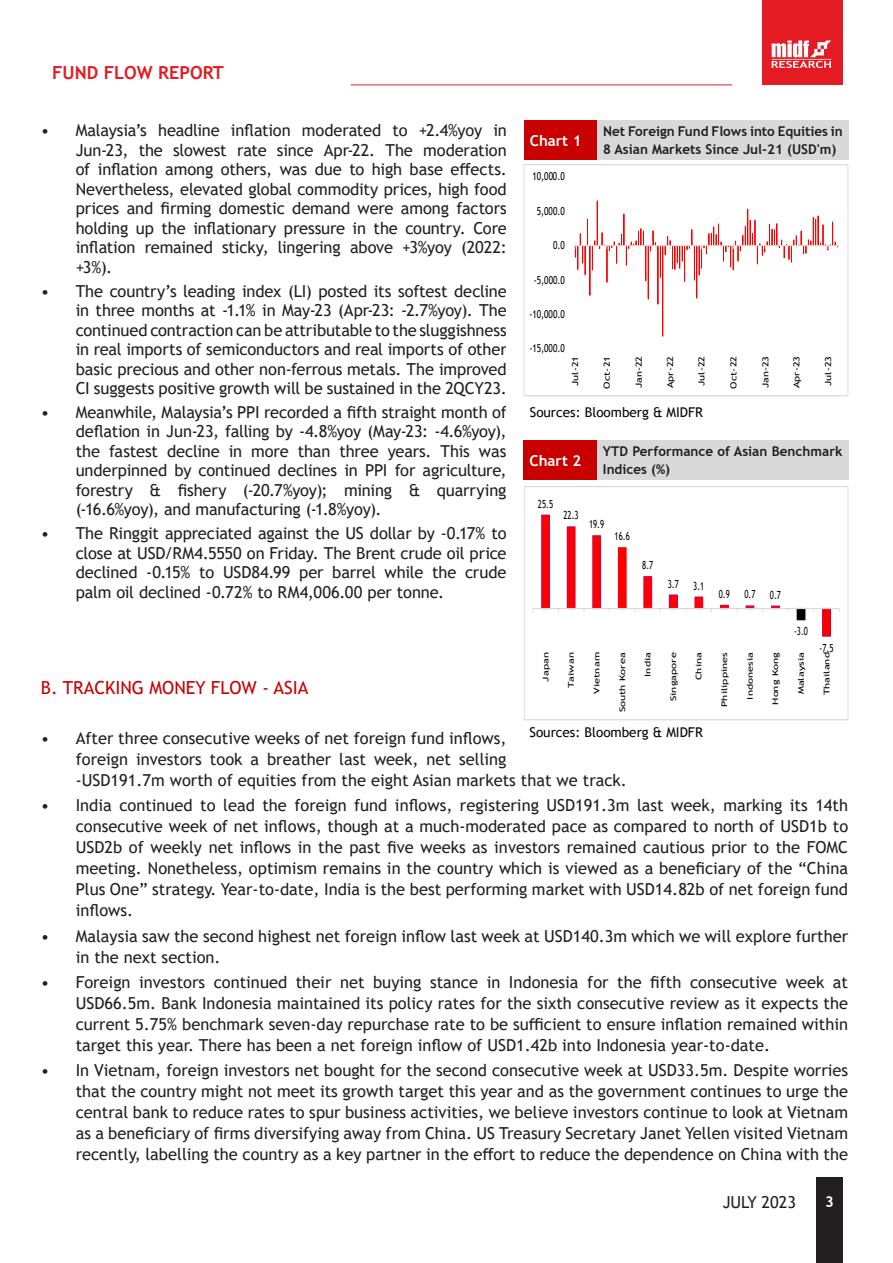
<style>
.page{position:relative;width:893px;height:1263px;background:#fff}
.page>*{position:absolute;margin:0;border:0;box-sizing:border-box;transform-origin:0 0}
.t1{font:18px "Trebuchet MS";color:#c80000}
.t2{font:700 18px "Trebuchet MS";color:#e41b23}
.t3{font:16.5px/19.5px "Trebuchet MS";color:#231f20;text-align:justify}
._7__Table_Indices{font:700 15px "Trebuchet MS";color:#fff}
.chart_title{font:700 13.5px/18px "Trebuchet MS";color:#231f20}
._7__Table_Indices-2{font:13.5px "Trebuchet MS";color:#040503}
.t4{font:11.1px "Trebuchet MS";letter-spacing:.005em;color:#000;scale:.7 1}
.t5{font:10.95px "Trebuchet MS";letter-spacing:.005em;color:#000;scale:.76 1}
.t6{font:8.4px "Trebuchet MS";letter-spacing:.005em;color:#000;scale:1.31 1}
.t7{font:7.8px "Trebuchet MS";letter-spacing:.005em;color:#000;scale:1.43 1}
</style>
<div class="page">
<div style="left:816px;top:1178px;width:27px;height:85px;background:#231f20"></div>
<hr style="left:351px;top:85px;width:381px;height:1px;background:#e41b23">
<div style="left:762px;top:0;width:80px;height:84px;background:#e41b23"></div>
<img style="left:771px;top:40px;width:61px;height:28px">
<div style="left:524px;top:120px;width:73px;height:40px;background:#c80000"></div>
<div style="left:597px;top:120px;width:252px;height:40px;background:#d9d9d9"></div>
<div style="left:524px;top:440px;width:73px;height:40px;background:#c80000"></div>
<div style="left:597px;top:440px;width:251px;height:40px;background:#d9d9d9"></div>
<hr style="left:575px;top:245px;width:264px;height:1px;background:#d9d9d9">
<svg style="left:575px;top:200px;width:263px;height:137px"></svg>
<div style="left:524px;top:164px;width:324px;height:232px;border:1px solid #d9d9d9"></div>
<div style="left:542px;top:515px;width:8px;height:93px;background:#f00"></div>
<div style="left:541px;top:515px;width:9px;height:94px;border:1px solid #c06"></div>
<div style="left:567px;top:527px;width:8px;height:81px;background:#f00"></div>
<div style="left:567px;top:527px;width:8px;height:82px;border:1px solid #c06"></div>
<div style="left:593px;top:536px;width:8px;height:72px;background:#f00"></div>
<div style="left:592px;top:535px;width:9px;height:74px;border:1px solid #c06"></div>
<div style="left:618px;top:548px;width:8px;height:60px;background:#f00"></div>
<div style="left:618px;top:547px;width:9px;height:62px;border:1px solid #f00"></div>
<div style="left:644px;top:577px;width:8px;height:31px;background:#f00"></div>
<div style="left:643px;top:576px;width:9px;height:33px;border:1px solid #c06"></div>
<div style="left:669px;top:595px;width:8px;height:13px;background:#f00"></div>
<div style="left:669px;top:595px;width:9px;height:14px;border:1px solid #c06"></div>
<div style="left:695px;top:597px;width:8px;height:11px;background:#f00"></div>
<div style="left:694px;top:597px;width:9px;height:12px;border:1px solid #c06"></div>
<svg style="left:746px;top:606px;width:8px;height:2px"></svg>
<svg style="left:771px;top:606px;width:9px;height:2px"></svg>
<div style="left:797px;top:608px;width:8px;height:12px;background:#000"></div>
<div style="left:797px;top:608px;width:8px;height:12px;border:1px solid #000"></div>
<div style="left:822px;top:608px;width:9px;height:28px;background:#f00"></div>
<div style="left:822px;top:608px;width:9px;height:28px;border:1px solid #c06"></div>
<svg style="left:720px;top:605px;width:9px;height:3px"></svg>
<hr style="left:533px;top:608px;width:306px;height:1px;background:#d9d9d9">
<div style="left:524px;top:486px;width:324px;height:234px;border:1px solid #d9d9d9"></div>
<p class="t2" style="left:52px;top:61px;width:173px">FUND FLOW REPORT</p>
<p class="t3" style="left:76px;top:121px;width:433px;text-indent:-35px">• Malaysia’s headline inflation moderated to +2.4%yoy in Jun-23, the slowest rate since Apr-22. The moderation of inflation among others, was due to high base effects.<br>Nevertheless, elevated global commodity prices, high food prices and firming domestic demand were among factors holding up the inflationary pressure in the country. Core inflation remained sticky, lingering above +3%yoy (2022: +3%).</p>
<p class="t3" style="left:76px;top:281px;width:433px;text-indent:-35px">• The country’s leading index (LI) posted its softest decline in three months at -1.1% in May-23 (Apr-23: -2.7%yoy). The continued contraction can be attributable to the sluggishness in real imports of semiconductors and real imports of other basic precious and other non-ferrous metals. The improved CI suggests positive growth will be sustained in the 2QCY23.</p>
<p class="t3" style="left:76px;top:402px;width:433px;text-indent:-35px">• Meanwhile, Malaysia’s PPI recorded a fifth straight month of deflation in Jun-23, falling by -4.8%yoy (May-23: -4.6%yoy), the fastest decline in more than three years. This was underpinned by continued declines in PPI for agriculture, forestry &amp; fishery (-20.7%yoy); mining &amp; quarrying (-16.6%yoy), and manufacturing (-1.8%yoy).</p>
<p class="t3" style="left:76px;top:523px;width:432px;text-indent:-35px">• The Ringgit appreciated against the US dollar by -0.17% to close at USD/RM4.5550 on Friday. The Brent crude oil price declined -0.15% to USD84.99 per barrel while the crude palm oil declined -0.72% to RM4,006.00 per tonne.</p>
<p class="_7__Table_Indices" style="left:530px;top:131px;width:53px">Chart 1</p>
<p class="chart_title" style="left:603px;top:122px;width:241px">Net Foreign Fund Flows into Equities in<br>8 Asian Markets Since Jul-21 (USD'm)</p>
<p class="t5" style="left:532px;top:169px;width:44px">10,000.0</p>
<p class="t5" style="left:537px;top:204px;width:38px">5,000.0</p>
<p class="t5" style="left:553px;top:238px;width:17px">0.0</p>
<p class="t5" style="left:534px;top:273px;width:42px">-5,000.0</p>
<p class="t5" style="left:529px;top:307px;width:48px">-10,000.0</p>
<p class="t5" style="left:529px;top:342px;width:48px">-15,000.0</p>
<p class="t6" style="left:570px;top:386px;width:24px;rotate:-90deg">Jul-21</p>
<p class="t6" style="left:602px;top:389px;width:27px;rotate:-90deg">Oct-21</p>
<p class="t6" style="left:633px;top:388px;width:26px;rotate:-90deg">Jan-22</p>
<p class="t6" style="left:665px;top:388px;width:26px;rotate:-90deg">Apr-22</p>
<p class="t6" style="left:696px;top:386px;width:24px;rotate:-90deg">Jul-22</p>
<p class="t6" style="left:728px;top:389px;width:27px;rotate:-90deg">Oct-22</p>
<p class="t6" style="left:760px;top:388px;width:26px;rotate:-90deg">Jan-23</p>
<p class="t6" style="left:791px;top:388px;width:26px;rotate:-90deg">Apr-23</p>
<p class="t6" style="left:823px;top:386px;width:24px;rotate:-90deg">Jul-23</p>
<p class="_7__Table_Indices-2" style="left:530px;top:403px;width:175px">Sources: Bloomberg &amp; MIDFR</p>
<p class="_7__Table_Indices" style="left:530px;top:451px;width:53px">Chart 2</p>
<p class="chart_title" style="left:603px;top:443px;width:241px">YTD Performance of Asian Benchmark<br>Indices (%)</p>
<p class="t4" style="left:538px;top:497px;width:23px">25.5</p>
<p class="t4" style="left:563px;top:508px;width:23px">22.3</p>
<p class="t4" style="left:589px;top:517px;width:23px">19.9</p>
<p class="t4" style="left:615px;top:529px;width:23px">16.6</p>
<p class="t4" style="left:642px;top:558px;width:17px">8.7</p>
<p class="t4" style="left:668px;top:577px;width:17px">3.7</p>
<p class="t4" style="left:693px;top:579px;width:17px">3.1</p>
<p class="t4" style="left:719px;top:587px;width:17px">0.9</p>
<p class="t4" style="left:744px;top:587px;width:17px">0.7</p>
<p class="t4" style="left:770px;top:588px;width:17px">0.7</p>
<p class="t4" style="left:794px;top:624px;width:21px">-3.0</p>
<p class="t4" style="left:820px;top:641px;width:21px">-7.5</p>
<p class="t7" style="left:541px;top:682px;width:22px;rotate:-90deg">Japan</p>
<p class="t7" style="left:566px;top:688px;width:27px;rotate:-90deg">Taiwan</p>
<p class="t7" style="left:592px;top:694px;width:31px;rotate:-90deg">Vietnam</p>
<p class="t7" style="left:617px;top:712px;width:44px;rotate:-90deg">South Korea</p>
<p class="t7" style="left:643px;top:677px;width:19px;rotate:-90deg">India</p>
<p class="t7" style="left:668px;top:701px;width:36px;rotate:-90deg">Singapore</p>
<p class="t7" style="left:694px;top:680px;width:21px;rotate:-90deg">China</p>
<p class="t7" style="left:719px;top:707px;width:40px;rotate:-90deg">Philippines</p>
<p class="t7" style="left:745px;top:699px;width:35px;rotate:-90deg">Indonesia</p>
<p class="t7" style="left:771px;top:705px;width:38px;rotate:-90deg">Hong Kong</p>
<p class="t7" style="left:796px;top:694px;width:31px;rotate:-90deg">Malaysia</p>
<p class="t7" style="left:822px;top:695px;width:32px;rotate:-90deg">Thailand</p>
<p class="t1" style="left:41px;top:676px;width:269px">B. TRACKING MONEY FLOW - ASIA</p>
<p class="t3" style="left:76px;top:728px;width:553px;line-height:21px;text-align:left;text-indent:-35px">• After three consecutive weeks of net foreign fund inflows,<br>foreign investors took a breather last week, net selling<br>-USD191.7m worth of equities from the eight Asian markets that we track.</p>
<p class="t3" style="left:76px;top:795px;width:774px;line-height:21px;text-indent:-35px">• India continued to lead the foreign fund inflows, registering USD191.3m last week, marking its 14th consecutive week of net inflows, though at a much-moderated pace as compared to north of USD1b to USD2b of weekly net inflows in the past five weeks as investors remained cautious prior to the FOMC meeting. Nonetheless, optimism remains in the country which is viewed as a beneficiary of the “China Plus One” strategy. Year-to-date, India is the best performing market with USD14.82b of net foreign fund inflows.</p>
<p class="t3" style="left:76px;top:925px;width:774px;line-height:21px;text-indent:-35px">• Malaysia saw the second highest net foreign inflow last week at USD140.3m which we will explore further in the next section.</p>
<p class="t3" style="left:76px;top:971px;width:774px;line-height:21px;text-indent:-35px">• Foreign investors continued their net buying stance in Indonesia for the fifth consecutive week at USD66.5m. Bank Indonesia maintained its policy rates for the sixth consecutive review as it expects the current 5.75% benchmark seven-day repurchase rate to be sufficient to ensure inflation remained within target this year. There has been a net foreign inflow of USD1.42b into Indonesia year-to-date.</p>
<p class="t3" style="left:76px;top:1060px;width:774px;line-height:21px;text-indent:-35px">• In Vietnam, foreign investors net bought for the second consecutive week at USD33.5m. Despite worries that the country might not meet its growth target this year and as the government continues to urge the central bank to reduce rates to spur business activities, we believe investors continue to look at Vietnam as a beneficiary of firms diversifying away from China. US Treasury Secretary Janet Yellen visited Vietnam recently, labelling the country as a key partner in the effort to reduce the dependence on China with the</p>
<p class="_7__Table_Indices-2" style="left:530px;top:723px;width:175px">Sources: Bloomberg &amp; MIDFR</p>
<p class="t3" style="left:723px;top:1193px;width:75px">JULY 2023</p>
<p class="_7__Table_Indices" style="left:825px;top:1192px;width:10px">3</p>
</div>
